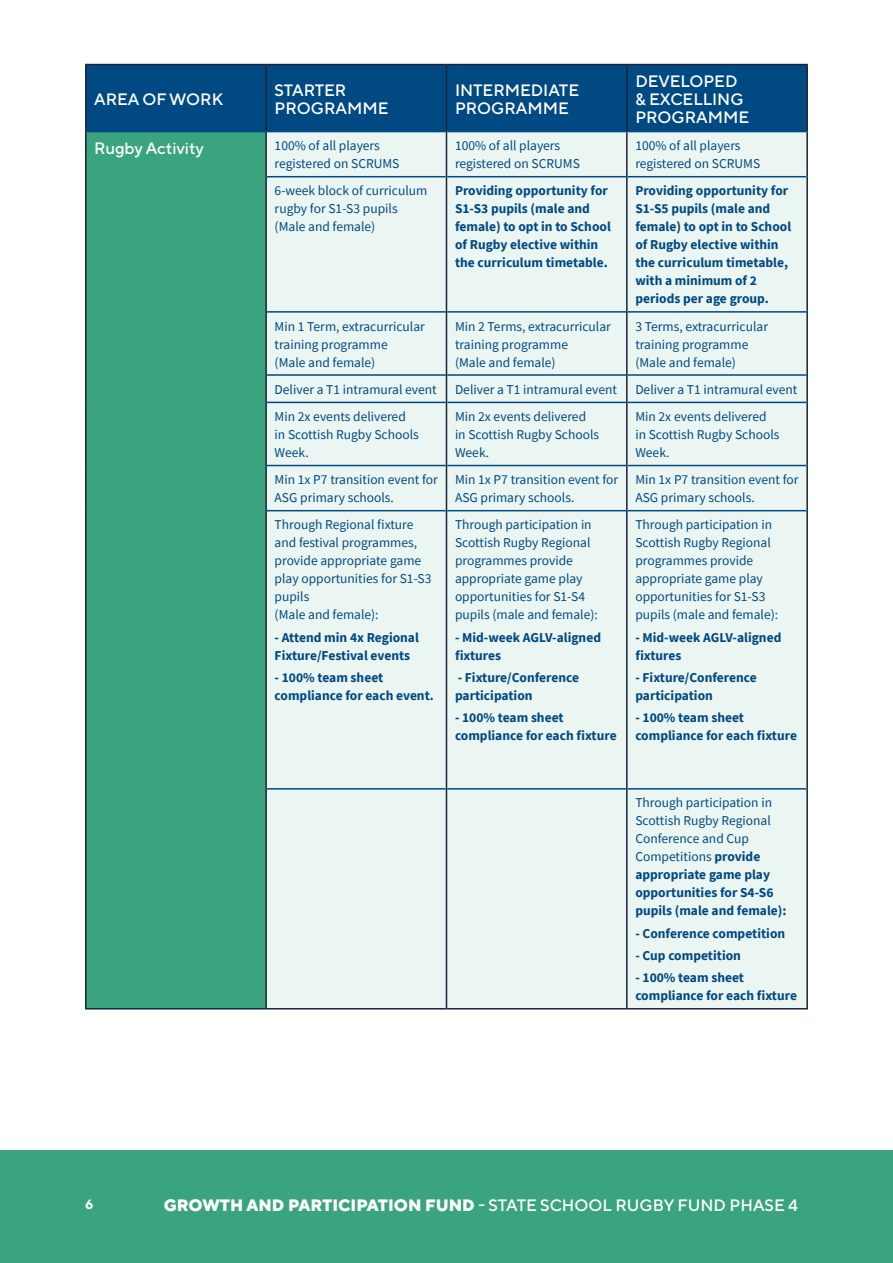
<style>
.page{position:relative;width:893px;height:1263px;background:#fff}
.page>*{position:absolute;margin:0;border:0;box-sizing:border-box;transform-origin:0 0}
.t1{font:500 16.5px/18px "TT Norms Pro";color:#fff}
.t2{font:13.5px/18px "Source Sans Pro";color:#004982}
.t3{font:700 13.5px/18px "Source Sans Pro";color:#004982}
.t4{font:700 13.5px "TT Norms Pro";color:#fff}
.s1{font-weight:700}
.s2{font-weight:800}
</style>
<div class="page">
<div style="left:87px;top:65px;width:719px;height:66px;background:#004982"></div>
<div style="left:86px;top:132px;width:180px;height:877px;background:#3aa47f"></div>
<div style="left:267px;top:132px;width:539px;height:876px;background:#ebf6f2"></div>
<hr style="left:87px;top:131px;width:178px;height:1px;background:#004982">
<hr style="left:267px;top:131px;width:179px;height:1px;background:#004982">
<hr style="left:447px;top:131px;width:179px;height:1px;background:#004982">
<hr style="left:628px;top:131px;width:178px;height:1px;background:#004982">
<hr style="left:267px;top:176px;width:179px;height:1px;background:#004982">
<hr style="left:447px;top:176px;width:179px;height:1px;background:#004982">
<hr style="left:628px;top:176px;width:178px;height:1px;background:#004982">
<hr style="left:267px;top:311px;width:179px;height:2px;background:#004982">
<hr style="left:447px;top:311px;width:179px;height:2px;background:#004982">
<hr style="left:628px;top:311px;width:178px;height:2px;background:#004982">
<hr style="left:267px;top:374px;width:179px;height:2px;background:#004982">
<hr style="left:447px;top:374px;width:179px;height:2px;background:#004982">
<hr style="left:628px;top:374px;width:178px;height:2px;background:#004982">
<hr style="left:267px;top:402px;width:179px;height:1px;background:#004982">
<hr style="left:447px;top:402px;width:179px;height:1px;background:#004982">
<hr style="left:628px;top:402px;width:178px;height:1px;background:#004982">
<hr style="left:267px;top:465px;width:179px;height:1px;background:#004982">
<hr style="left:447px;top:465px;width:179px;height:1px;background:#004982">
<hr style="left:628px;top:465px;width:178px;height:1px;background:#004982">
<hr style="left:267px;top:510px;width:179px;height:1px;background:#004982">
<hr style="left:447px;top:510px;width:179px;height:1px;background:#004982">
<hr style="left:628px;top:510px;width:178px;height:1px;background:#004982">
<hr style="left:267px;top:788px;width:179px;height:2px;background:#004982">
<hr style="left:447px;top:788px;width:179px;height:2px;background:#004982">
<hr style="left:628px;top:788px;width:178px;height:2px;background:#004982">
<hr style="left:85px;top:64px;width:181px;height:1px;background:#19233c">
<hr style="left:85px;top:65px;width:2px;height:67px;background:#19233c">
<hr style="left:266px;top:64px;width:180px;height:1px;background:#19233c">
<hr style="left:265px;top:65px;width:2px;height:67px;background:#19233c">
<hr style="left:446px;top:64px;width:181px;height:1px;background:#19233c">
<hr style="left:446px;top:65px;width:1px;height:67px;background:#19233c">
<hr style="left:627px;top:64px;width:181px;height:1px;background:#19233c">
<hr style="left:626px;top:65px;width:2px;height:67px;background:#19233c">
<hr style="left:806px;top:65px;width:2px;height:67px;background:#19233c">
<hr style="left:85px;top:1008px;width:181px;height:1px;background:#19233c">
<hr style="left:266px;top:1008px;width:180px;height:1px;background:#19233c">
<hr style="left:446px;top:1008px;width:181px;height:1px;background:#19233c">
<hr style="left:627px;top:1008px;width:181px;height:1px;background:#19233c">
<hr style="left:85px;top:132px;width:2px;height:45px;background:#19233c">
<hr style="left:85px;top:177px;width:2px;height:135px;background:#19233c">
<hr style="left:85px;top:312px;width:2px;height:63px;background:#19233c">
<hr style="left:85px;top:375px;width:2px;height:27px;background:#19233c">
<hr style="left:85px;top:402px;width:2px;height:63px;background:#19233c">
<hr style="left:85px;top:465px;width:2px;height:46px;background:#19233c">
<hr style="left:85px;top:511px;width:2px;height:278px;background:#19233c">
<hr style="left:85px;top:789px;width:2px;height:219px;background:#19233c">
<hr style="left:265px;top:132px;width:2px;height:45px;background:#19233c">
<hr style="left:446px;top:132px;width:1px;height:45px;background:#19233c">
<hr style="left:626px;top:132px;width:2px;height:45px;background:#19233c">
<hr style="left:806px;top:132px;width:2px;height:45px;background:#19233c">
<hr style="left:265px;top:177px;width:2px;height:135px;background:#19233c">
<hr style="left:446px;top:177px;width:1px;height:135px;background:#19233c">
<hr style="left:626px;top:177px;width:2px;height:135px;background:#19233c">
<hr style="left:806px;top:177px;width:2px;height:135px;background:#19233c">
<hr style="left:265px;top:312px;width:2px;height:63px;background:#19233c">
<hr style="left:446px;top:312px;width:1px;height:63px;background:#19233c">
<hr style="left:626px;top:312px;width:2px;height:63px;background:#19233c">
<hr style="left:806px;top:312px;width:2px;height:63px;background:#19233c">
<hr style="left:265px;top:375px;width:2px;height:27px;background:#19233c">
<svg style="left:446px;top:375px;width:1px;height:27px"></svg>
<hr style="left:626px;top:375px;width:2px;height:27px;background:#19233c">
<hr style="left:806px;top:375px;width:2px;height:27px;background:#19233c">
<hr style="left:265px;top:402px;width:2px;height:63px;background:#19233c">
<hr style="left:446px;top:402px;width:1px;height:63px;background:#19233c">
<hr style="left:626px;top:402px;width:2px;height:63px;background:#19233c">
<hr style="left:806px;top:402px;width:2px;height:63px;background:#19233c">
<hr style="left:265px;top:465px;width:2px;height:46px;background:#19233c">
<hr style="left:446px;top:465px;width:1px;height:46px;background:#19233c">
<hr style="left:626px;top:465px;width:2px;height:46px;background:#19233c">
<hr style="left:806px;top:465px;width:2px;height:46px;background:#19233c">
<hr style="left:265px;top:511px;width:2px;height:278px;background:#19233c">
<hr style="left:446px;top:511px;width:1px;height:278px;background:#19233c">
<hr style="left:626px;top:511px;width:2px;height:278px;background:#19233c">
<hr style="left:806px;top:511px;width:2px;height:278px;background:#19233c">
<hr style="left:265px;top:789px;width:2px;height:219px;background:#19233c">
<hr style="left:446px;top:789px;width:1px;height:219px;background:#19233c">
<hr style="left:626px;top:789px;width:2px;height:219px;background:#19233c">
<hr style="left:806px;top:789px;width:2px;height:219px;background:#19233c">
<div style="left:0;top:1150px;width:893px;height:113px;background:#3aa47f"></div>
<p class="t1" style="left:94px;top:89px;width:130px">AREA OF WORK</p>
<p class="t1" style="left:275px;top:80px;width:115px">STARTER<br>PROGRAMME</p>
<p class="t1" style="left:455px;top:80px;width:126px">INTERMEDIATE<br>PROGRAMME</p>
<p class="t1" style="left:635px;top:71px;width:115px">DEVELOPED &amp; EXCELLING<br>PROGRAMME</p>
<p class="t1" style="left:94px;top:138px;width:111px">Rugby Activity</p>
<p class="t2" style="left:275px;top:137px;width:126px">100% of all players registered on SCRUMS</p>
<p class="t2" style="left:455px;top:137px;width:126px">100% of all players registered on SCRUMS</p>
<p class="t2" style="left:635px;top:137px;width:126px">100% of all players registered on SCRUMS</p>
<p class="t2" style="left:275px;top:182px;width:154px">6-week block of curriculum rugby for S1-S3 pupils (Male and female)</p>
<p class="t3" style="left:455px;top:182px;width:157px">Providing opportunity for<br>S1-S3 pupils (male and female) to opt in to School of Rugby elective within the curriculum timetable.</p>
<p class="t3" style="left:635px;top:182px;width:157px">Providing opportunity for<br>S1-S5 pupils (male and female) to opt in to School of Rugby elective within the curriculum timetable, with a minimum of 2 periods per age group.</p>
<p class="t2" style="left:275px;top:317px;width:152px">Min 1 Term, extracurricular training programme<br>(Male and female)</p>
<p class="t2" style="left:455px;top:317px;width:157px">Min 2 Terms, extracurricular training programme<br>(Male and female)</p>
<p class="t2" style="left:635px;top:317px;width:134px">3 Terms, extracurricular training programme (Male and female)</p>
<p class="t2" style="left:275px;top:380px;width:164px">Deliver a T1 intramural event</p>
<p class="t2" style="left:455px;top:380px;width:164px">Deliver a T1 intramural event</p>
<p class="t2" style="left:635px;top:380px;width:164px">Deliver a T1 intramural event</p>
<p class="t2" style="left:275px;top:407px;width:146px">Min 2x events delivered in Scottish Rugby Schools<br>Week.</p>
<p class="t2" style="left:455px;top:407px;width:146px">Min 2x events delivered in Scottish Rugby Schools<br>Week.</p>
<p class="t2" style="left:635px;top:407px;width:146px">Min 2x events delivered in Scottish Rugby Schools<br>Week.</p>
<p class="t2" style="left:275px;top:471px;width:165px">Min 1x P7 transition event for<br>ASG primary schools.</p>
<p class="t2" style="left:455px;top:471px;width:165px">Min 1x P7 transition event for<br>ASG primary schools.</p>
<p class="t2" style="left:635px;top:471px;width:165px">Min 1x P7 transition event for<br>ASG primary schools.</p>
<p class="t2" style="left:275px;top:516px;width:158px">Through Regional fixture and festival programmes, provide appropriate game play opportunities for S1-S3 pupils<br>(Male and female):</p>
<p class="t3" style="left:275px;top:628px;width:146px">- Attend min 4x Regional<br>Fixture/Festival events</p>
<p class="t3" style="left:275px;top:668px;width:161px">- 100% team sheet compliance for each event.</p>
<p class="t2" style="left:455px;top:516px;width:144px">Through participation in<br>Scottish Rugby Regional programmes provide appropriate game play opportunities for S1-S4 pupils (male and female):</p>
<p class="t3" style="left:455px;top:628px;width:148px">- Mid-week AGLV-aligned fixtures</p>
<p class="t3" style="left:455px;top:668px;width:126px">- Fixture/Conference participation</p>
<p class="t3" style="left:455px;top:708px;width:163px">- 100% team sheet compliance for each fixture</p>
<p class="t2" style="left:635px;top:516px;width:144px">Through participation in<br>Scottish Rugby Regional programmes provide appropriate game play opportunities for S1-S3 pupils (male and female):</p>
<p class="t3" style="left:635px;top:628px;width:148px">- Mid-week AGLV-aligned fixtures</p>
<p class="t3" style="left:635px;top:668px;width:123px">- Fixture/Conference participation</p>
<p class="t3" style="left:635px;top:708px;width:163px">- 100% team sheet compliance for each fixture</p>
<p class="t2" style="left:635px;top:794px;width:153px">Through participation in<br>Scottish Rugby Regional<br>Conference and Cup<br>Competitions <span class="s1">provide appropriate game play opportunities for S4-S6 pupils (male and female):</span></p>
<p class="t3" style="left:635px;top:924px;width:151px">- Conference competition</p>
<p class="t3" style="left:635px;top:946px;width:107px">- Cup competition</p>
<p class="t3" style="left:635px;top:968px;width:163px">- 100% team sheet compliance for each fixture</p>
<p class="t4" style="left:85px;top:1194px;width:10px">6</p>
<p class="t1" style="left:164px;top:1195px;width:636px"><span class="s2">GROWTH AND PARTICIPATION FUND</span> - STATE SCHOOL RUGBY FUND PHASE 4</p>
</div>
